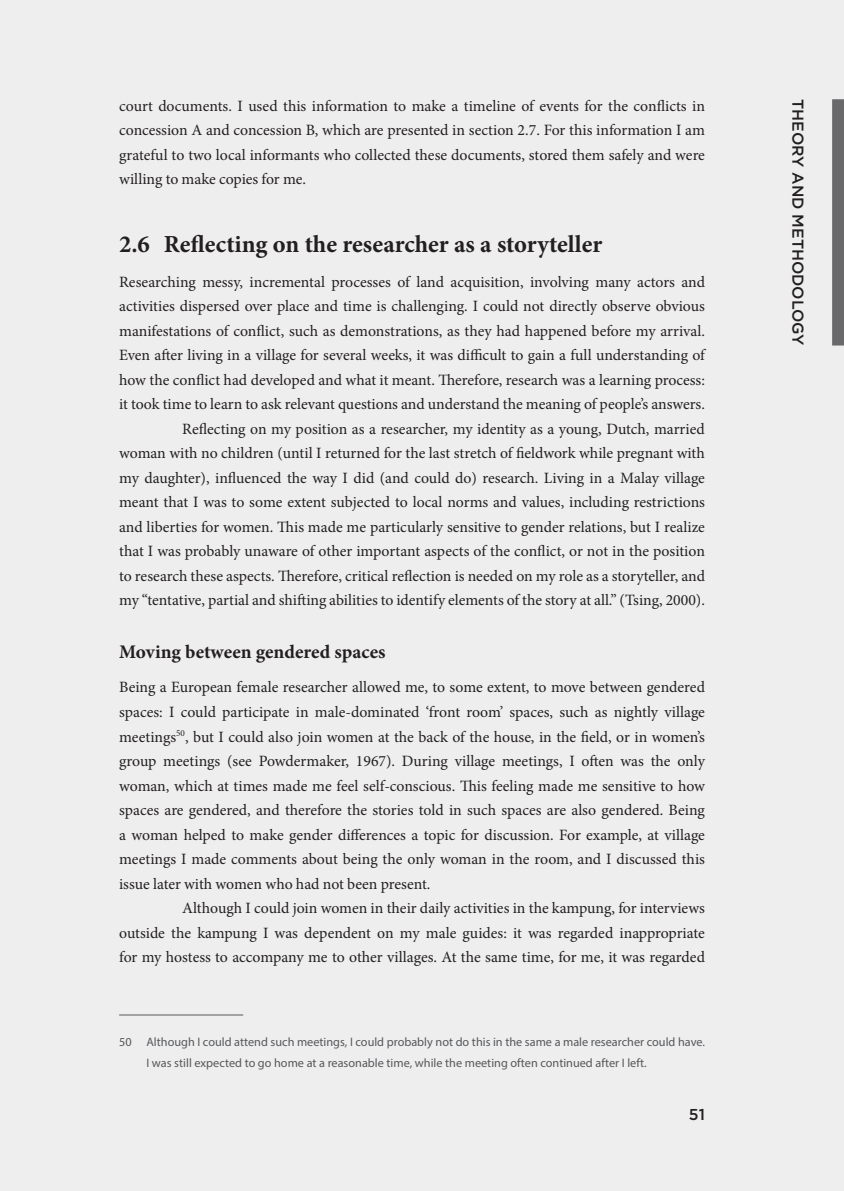
<style>
.page{position:relative;width:844px;height:1191px;background:#fff}
.page>*{position:absolute;margin:0;border:0;box-sizing:border-box;transform-origin:0 0}
.t1{font:700 24.5px "Minion Pro";color:#231f20}
._04_section_level_2{font:700 19.25px "Minion Pro";color:#231f20}
._08_Eerste_text{font:15.75px/24.5px "Minion Pro";letter-spacing:-.005em;color:#231f20;text-align:justify}
._09_Text{font:15.75px/24.5px "Minion Pro";color:#231f20;text-align:justify}
.t2{font:500 15.75px "Gotham";color:#231f20}
._18_Footnote_text{font:12.25px/21px "Myriad Pro";color:#57585a}
</style>
<div class="page">
<div style="left:0;top:0;width:843px;height:1191px;background:#eeeeef"></div>
<div style="left:831px;top:99px;width:12px;height:246px;background:#69696c"></div>
<hr style="left:119px;top:1014px;width:124px;height:1px;background:#57585a">
<p class="_08_Eerste_text" style="left:119px;top:93px;width:587px">court documents. I used this information to make a timeline of events for the conflicts in concession A and concession B, which are presented in section 2.7. For this information I am grateful to two local informants who collected these documents, stored them safely and were willing to make copies for me.</p>
<p class="t1" style="left:119px;top:227px;width:484px">2.6 Reflecting on the researcher as a storyteller</p>
<p class="_08_Eerste_text" style="left:119px;top:269px;width:587px">Researching messy, incremental processes of land acquisition, involving many actors and activities dispersed over place and time is challenging. I could not directly observe obvious manifestations of conflict, such as demonstrations, as they had happened before my arrival.<br>Even after living in a village for several weeks, it was difficult to gain a full understanding of how the conflict had developed and what it meant. Therefore, research was a learning process: it took time to learn to ask relevant questions and understand the meaning of people’s answers.</p>
<p class="_09_Text" style="left:119px;top:416px;width:587px;text-indent:63px">Reflecting on my position as a researcher, my identity as a young, Dutch, married woman with no children (until I returned for the last stretch of fieldwork while pregnant with my daughter), influenced the way I did (and could do) research. Living in a Malay village meant that I was to some extent subjected to local norms and values, including restrictions and liberties for women. This made me particularly sensitive to gender relations, but I realize that I was probably unaware of other important aspects of the conflict, or not in the position to research these aspects. Therefore, critical reflection is needed on my role as a storyteller, and my “tentative, partial and shifting abilities to identify elements of the story at all.” (Tsing, 2000).</p>
<p class="_04_section_level_2" style="left:119px;top:638px;width:268px">Moving between gendered spaces</p>
<p class="_08_Eerste_text" style="left:119px;top:675px;width:587px">Being a European female researcher allowed me, to some extent, to move between gendered spaces: I could participate in male-dominated ‘front room’ spaces, such as nightly village meetings<sup>50</sup>, but I could also join women at the back of the house, in the field, or in women’s group meetings (see Powdermaker, 1967). During village meetings, I often was the only woman, which at times made me feel self-conscious. This feeling made me sensitive to how spaces are gendered, and therefore the stories told in such spaces are also gendered. Being a woman helped to make gender differences a topic for discussion. For example, at village meetings I made comments about being the only woman in the room, and I discussed this issue later with women who had not been present.</p>
<p class="_09_Text" style="left:119px;top:896px;width:587px;text-indent:63px">Although I could join women in their daily activities in the kampung, for interviews outside the kampung I was dependent on my male guides: it was regarded inappropriate for my hostess to accompany me to other villages. At the same time, for me, it was regarded</p>
<p class="_18_Footnote_text" style="left:146px;top:1031px;width:560px;text-indent:-27px">50 Although I could attend such meetings, I could probably not do this in the same a male researcher could have.<br>I was still expected to go home at a reasonable time, while the meeting often continued after I left.</p>
<p class="t2" style="left:688px;top:1105px;width:18px">51</p>
<p class="t2" style="left:806px;top:99px;width:248px;rotate:90deg">Theory and methodology</p>
</div>
